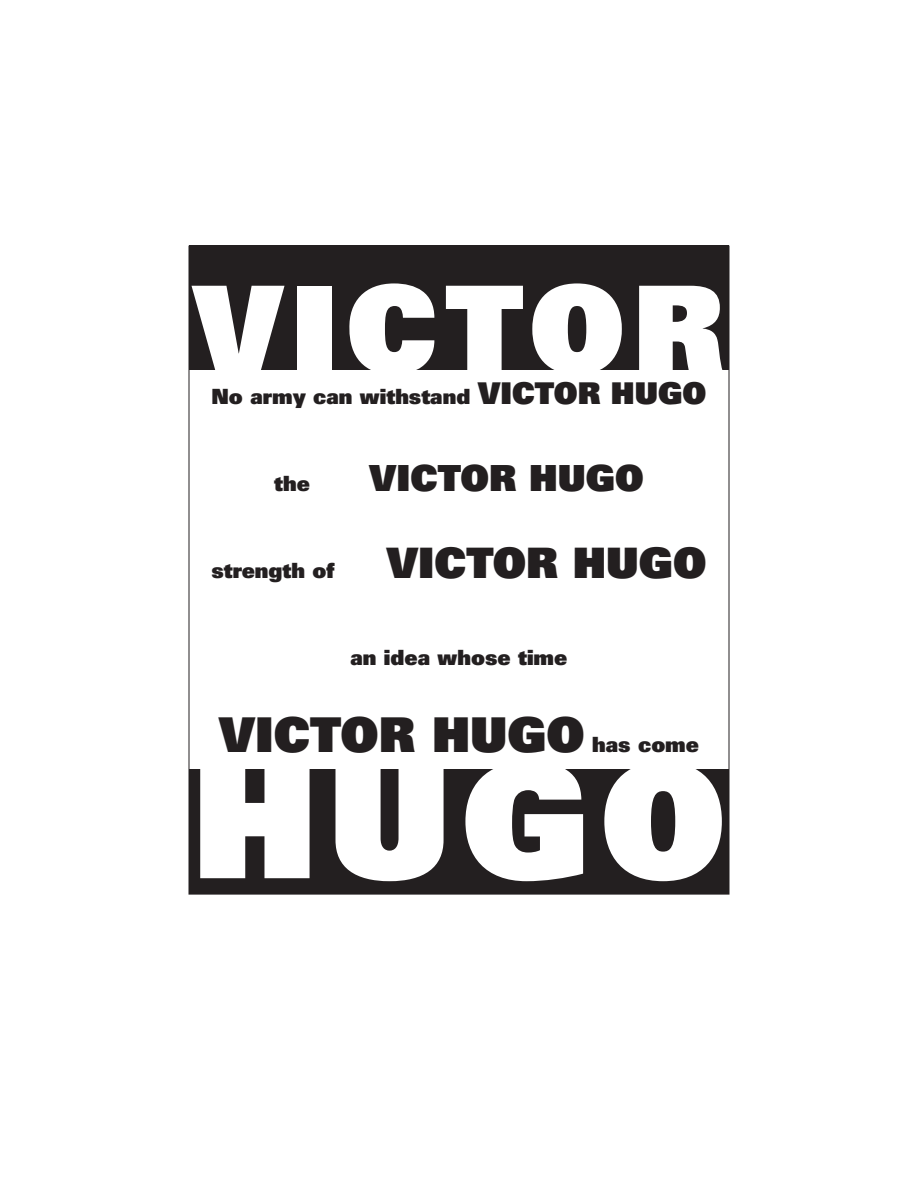
<style>
.page{position:relative;width:918px;height:1188px;background:#fff}
.page>*{position:absolute;margin:0;border:0;box-sizing:border-box;transform-origin:0 0}
.t1{font:157.5px "Univers LT Std X Black";color:#fff}
.t2{font:120px "Univers LT Std X Black";letter-spacing:.07em;color:#fff}
.t3{font:48px "Univers LT Std X Black";color:#231f20}
.t4{font:36px "Univers LT Std X Black";color:#231f20}
.t5{font:21px "Univers LT Std X Black";color:#231f20}
.s1{font-size:30px}
.s2{font-size:42px}
</style>
<div class="page">
<div style="left:189px;top:769px;width:540px;height:125px;background:#231f20"></div>
<div style="left:189px;top:245px;width:540px;height:125px;background:#231f20"></div>
<h2 class="t2" style="left:192px;top:250px;width:533px">VICTOR</h2>
<p class="t5" style="left:212px;top:382px;width:496px">No army can withstand <span class="s1">VICTOR HUGO</span></p>
<p class="t5" style="left:274px;top:469px;width:37px">the</p>
<h3 class="t4" style="left:369px;top:454px;width:276px">VICTOR HUGO</h3>
<p class="t5" style="left:211px;top:556px;width:497px">strength of <span class="s2">VICTOR HUGO</span></p>
<p class="t5" style="left:351px;top:643px;width:218px">an idea whose time</p>
<h3 class="t3" style="left:219px;top:703px;width:367px">VICTOR HUGO</h3>
<p class="t5" style="left:592px;top:730px;width:108px">has come</p>
<h1 class="t1" style="left:192px;top:718px;width:535px">HUGO</h1>
</div>
